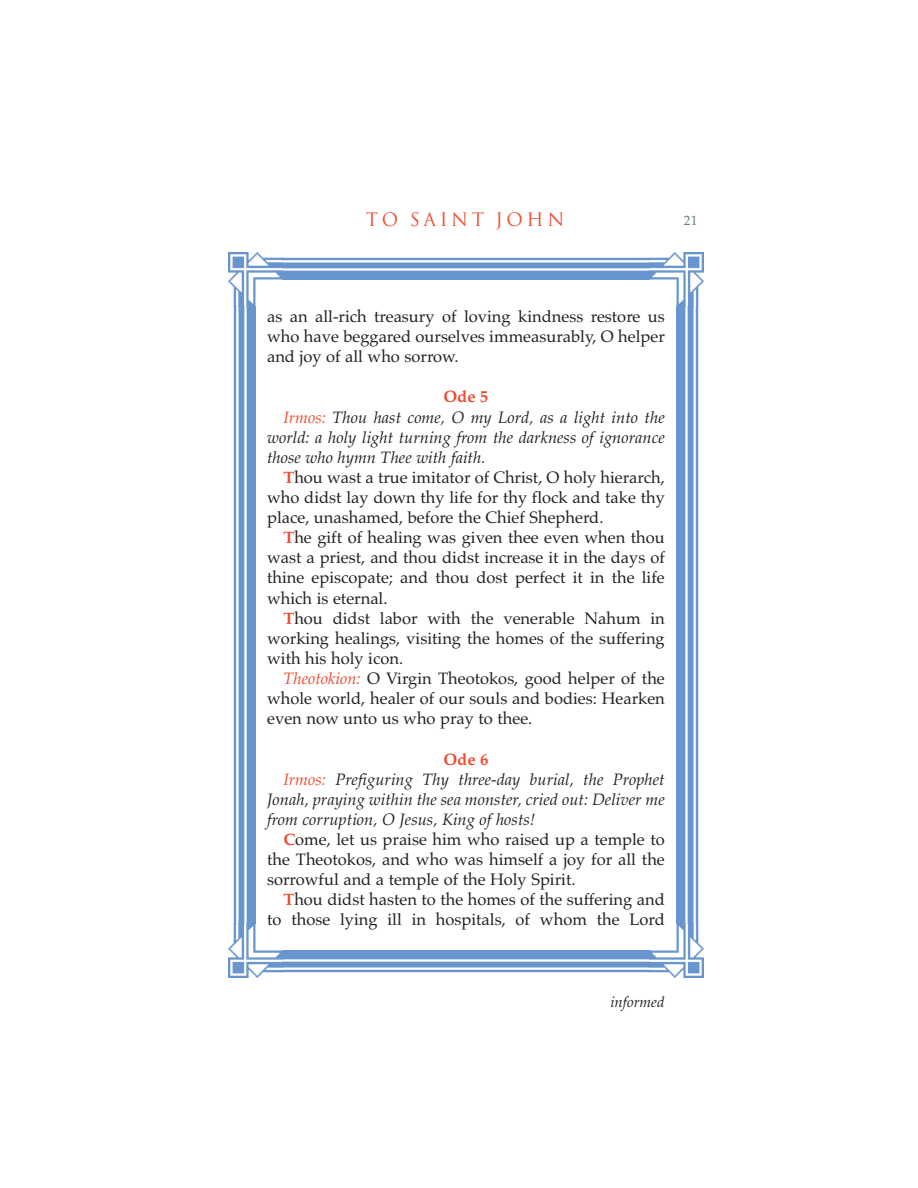
<style>
.page{position:relative;width:918px;height:1188px;background:#fff}
.page>*{position:absolute;margin:0;border:0;box-sizing:border-box;transform-origin:0 0}
.t1{font:18px "Romul";letter-spacing:.195em;color:#f0492e}
.t2{font:16.5px/20.1px "Palatino";color:#231f20;text-align:justify}
.t3{font:italic 16.5px "Palatino";color:#231f20}
.t4{font:700 16.5px "Palatino";color:#f0492e}
.t5{font:italic 15px "Palatino";color:#231f20}
.t6{font:13.5px "Palatino";color:#608075}
.s1{color:#f0492e}
.s2{font-weight:700;color:#f0492e}
.s3{font-style:italic;color:#f0492e}
</style>
<div class="page">
<img style="left:228px;top:253px;width:54px;height:54px">
<img style="left:282px;top:257px;width:368px;height:23px">
<img style="left:650px;top:253px;width:54px;height:54px">
<img style="left:677px;top:307px;width:22px;height:616px">
<img style="left:650px;top:923px;width:54px;height:54px">
<img style="left:282px;top:950px;width:368px;height:23px">
<img style="left:228px;top:923px;width:54px;height:54px">
<img style="left:233px;top:307px;width:22px;height:616px">
<div style="left:266px;top:304px;width:400px;height:632px;background:#fff"></div>
<p class="t1" style="left:366px;top:213px;width:200px">TO SAINT JOHN</p>
<p class="t6" style="left:684px;top:215px;width:15px">21</p>
<p class="t2" style="left:267px;top:308px;width:399px">as an all-rich treasury of loving kindness restore us who have beggared ourselves immeasurably, O helper and joy of all who sorrow.</p>
<p class="t4" style="left:444px;top:390px;width:46px">Ode 5</p>
<p class="t3" style="left:283px;top:410px;width:383px"><span class="s1">Irmos:</span> Thou hast come, O my Lord, as a light into the</p>
<p class="t3" style="left:267px;top:431px;width:399px">world: a holy light turning from the darkness of ignorance</p>
<p class="t3" style="left:267px;top:451px;width:220px">those who hymn Thee with faith.</p>
<p class="t2" style="left:283px;top:469px;width:383px"><span class="s2">T</span>hou wast a true imitator of Christ, O holy hierarch,</p>
<p class="t2" style="left:267px;top:489px;width:399px">who didst lay down thy life for thy flock and take thy</p>
<p class="t2" style="left:267px;top:509px;width:338px">place, unashamed, before the Chief Shepherd.</p>
<p class="t2" style="left:283px;top:529px;width:383px"><span class="s2">T</span>he gift of healing was given thee even when thou</p>
<p class="t2" style="left:267px;top:550px;width:399px">wast a priest, and thou didst increase it in the days of</p>
<p class="t2" style="left:267px;top:570px;width:399px">thine episcopate; and thou dost perfect it in the life</p>
<p class="t2" style="left:267px;top:590px;width:122px">which is eternal.</p>
<p class="t2" style="left:283px;top:610px;width:383px"><span class="s2">T</span>hou didst labor with the venerable Nahum in</p>
<p class="t2" style="left:267px;top:630px;width:399px">working healings, visiting the homes of the suffering</p>
<p class="t2" style="left:267px;top:650px;width:137px">with his holy icon.</p>
<p class="t2" style="left:283px;top:670px;width:383px"><span class="s3">Theotokion:</span> O Virgin Theotokos, good helper of the</p>
<p class="t2" style="left:267px;top:690px;width:399px">whole world, healer of our souls and bodies: Hearken</p>
<p class="t2" style="left:267px;top:710px;width:267px">even now unto us who pray to thee.</p>
<p class="t4" style="left:444px;top:753px;width:46px">Ode 6</p>
<p class="t3" style="left:283px;top:773px;width:383px"><span class="s1">Irmos:</span> Prefiguring Thy three-day burial, the Prophet</p>
<p class="t3" style="left:267px;top:793px;width:399px">Jonah, praying within the sea monster, cried out: Deliver me</p>
<p class="t3" style="left:267px;top:813px;width:270px">from corruption, O Jesus, King of hosts!</p>
<p class="t2" style="left:283px;top:831px;width:383px"><span class="s2">C</span>ome, let us praise him who raised up a temple to</p>
<p class="t2" style="left:267px;top:851px;width:399px">the Theotokos, and who was himself a joy for all the</p>
<p class="t2" style="left:267px;top:871px;width:310px">sorrowful and a temple of the Holy Spirit.</p>
<p class="t2" style="left:283px;top:892px;width:383px"><span class="s2">T</span>hou didst hasten to the homes of the suffering and</p>
<p class="t2" style="left:267px;top:912px;width:399px">to those lying ill in hospitals, of whom the Lord</p>
<p class="t5" style="left:610px;top:996px;width:56px">informed</p>
</div>
